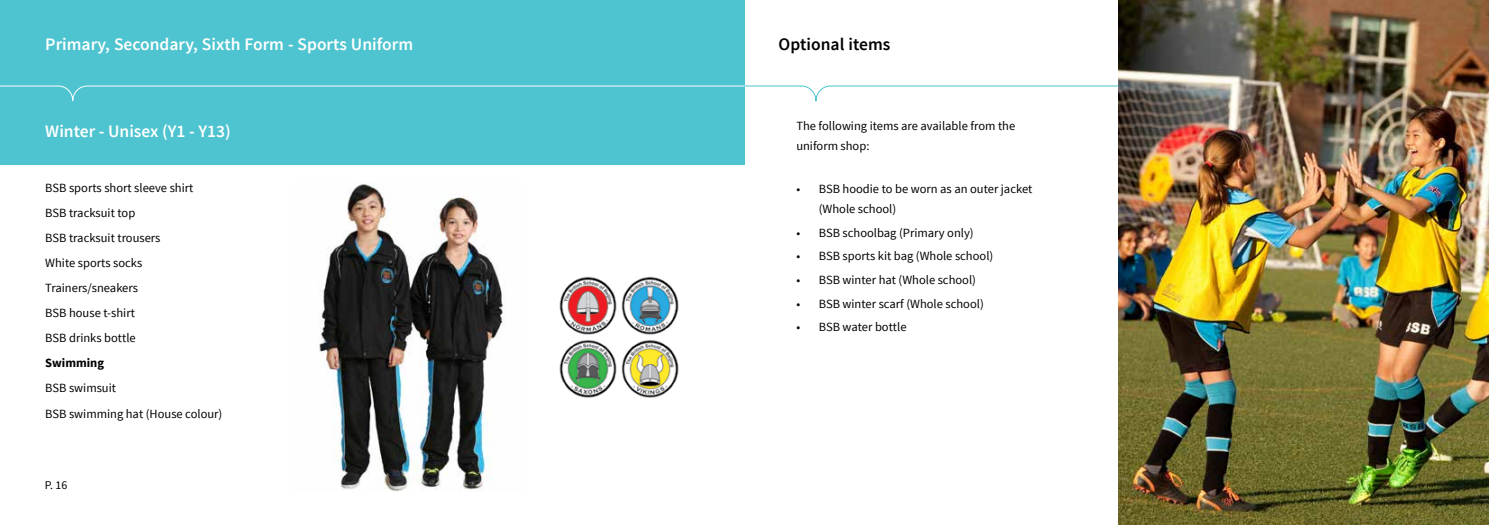
<style>
.page{position:relative;width:1489px;height:525px;background:#fff}
.page>*{position:absolute;margin:0;border:0;box-sizing:border-box;transform-origin:0 0}
.t1{font:600 17.5px "Source Sans Pro";color:#fff}
.t2{font:600 17.5px "Source Sans Pro";color:#000}
.t3{font:12.5px/25px "Source Sans Pro";color:#000}
.t4{font:700 12.5px "Source Sans Pro";color:#000}
.t5{font:11.88px "Source Sans Pro";color:#000}
</style>
<div class="page">
<div style="left:0;top:0;width:744px;height:165px;background:#4dc4cf"></div>
<img style="left:319px;top:182px;width:186px;height:309px">
<img style="left:1118px;top:0;width:370px;height:524px">
<svg style="left:0;top:85px;width:1488px;height:17px"></svg>
<img style="left:559px;top:276px;width:120px;height:122px">
<h1 class="t1" style="left:45px;top:33px;width:369px">Primary, Secondary, Sixth Form - Sports Uniform</h1>
<h1 class="t1" style="left:45px;top:120px;width:187px">Winter - Unisex (Y1 - Y13)</h1>
<p class="t3" style="left:45px;top:175px;width:149px">BSB sports short sleeve shirt<br>BSB tracksuit top<br>BSB tracksuit trousers<br>White sports socks<br>Trainers/sneakers<br>BSB house t-shirt<br>BSB drinks bottle</p>
<p class="t4" style="left:45px;top:354px;width:60px">Swimming</p>
<p class="t3" style="left:45px;top:374px;width:178px;line-height:26.2px">BSB swimsuit<br>BSB swimming hat (House colour)</p>
<p class="t5" style="left:45px;top:478px;width:24px">P. 16</p>
<h1 class="t2" style="left:778px;top:33px;width:113px">Optional items</h1>
<p class="t3" style="left:796px;top:116px;width:220px;line-height:20px">The following items are available from the uniform shop:</p>
<p class="t3" style="left:818px;top:179px;width:215px;line-height:20px;text-indent:-22px">• BSB hoodie to be worn as an outer jacket (Whole school)</p>
<p class="t3" style="left:796px;top:220px;width:179px">• BSB schoolbag (Primary only)</p>
<p class="t3" style="left:796px;top:244px;width:198px">• BSB sports kit bag (Whole school)</p>
<p class="t3" style="left:796px;top:267px;width:181px">• BSB winter hat (Whole school)</p>
<p class="t3" style="left:796px;top:291px;width:189px">• BSB winter scarf (Whole school)</p>
<p class="t3" style="left:796px;top:314px;width:112px">• BSB water bottle</p>
</div>
